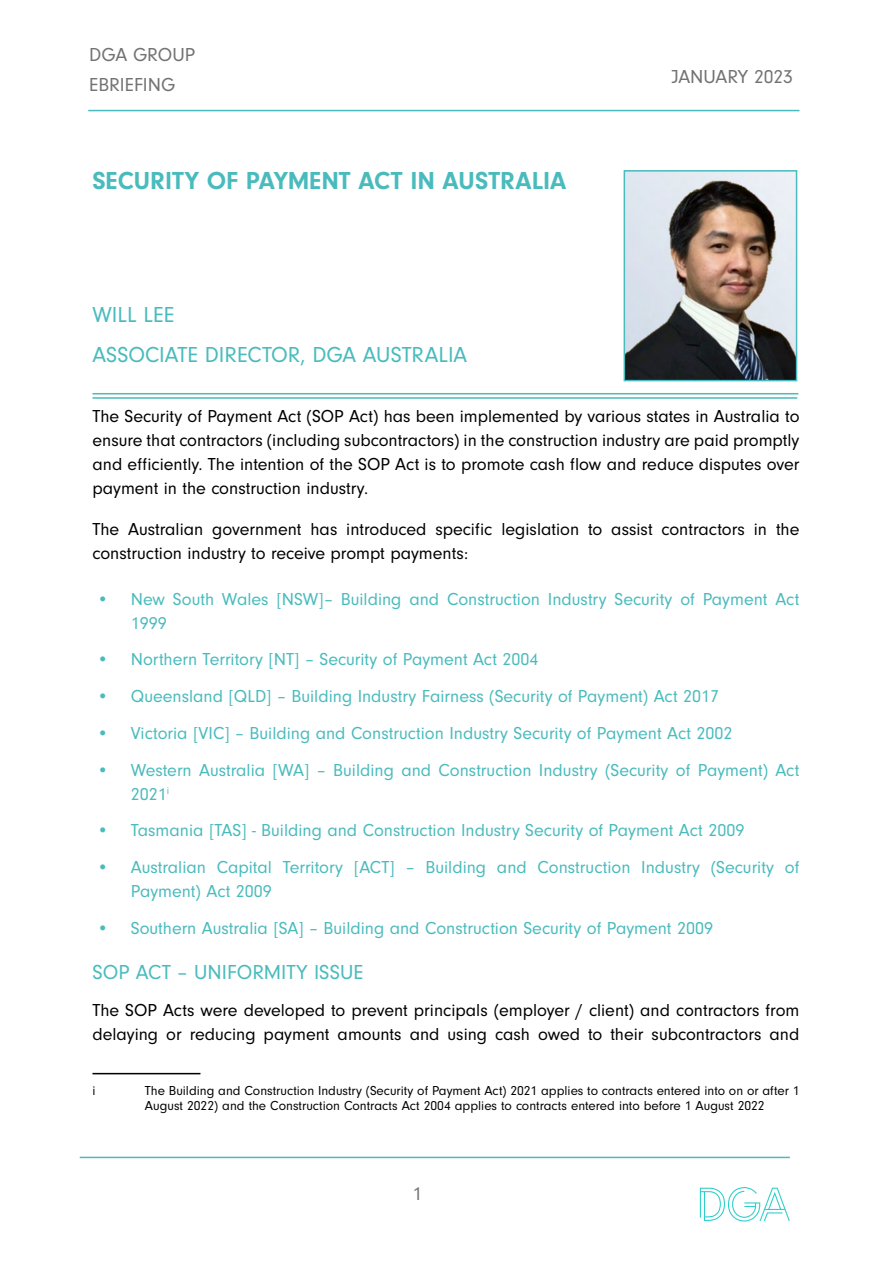
<style>
.page{position:relative;width:893px;height:1263px;background:#fff}
.page>*{position:absolute;margin:0;border:0;box-sizing:border-box;transform-origin:0 0}
.t1{font:700 25.5px "Neuzeit Gro";color:#4abbbd}
.t2{font:22.5px/40.5px "Neuzeit Gro";color:#4abbbd}
.t3{font:21px "Neuzeit Gro";color:#4abbbd}
.t4{font:19.5px/30px "Neuzeit Gro";color:#747373}
.t5{font:18px/24px "Neuzeit Gro";color:#4abbbd}
.t6{font:18px/24px "Neuzeit Gro";color:#000}
.t7{font:13.5px/15px "Neuzeit Gro";color:#000}
</style>
<div class="page">
<hr style="left:80px;top:1157px;width:710px;height:1px;background:#4abbbd">
<svg style="left:700px;top:1187px;width:90px;height:34px"></svg>
<hr style="left:88px;top:110px;width:711px;height:1px;background:#4abbbd">
<img style="left:627px;top:173px;width:167px;height:205px">
<div style="left:624px;top:170px;width:173px;height:211px;border:2px solid #4abbbd"></div>
<hr style="left:92px;top:397px;width:705px;height:2px;background:#4abbbd">
<hr style="left:92px;top:393px;width:706px;height:1px;background:#4abbbd">
<hr style="left:92px;top:1073px;width:108px;height:1px;background:#000">
<p class="t4" style="left:89px;top:40px;width:107px">DGA GROUP<br>EBRIEFING</p>
<h1 class="t1" style="left:92px;top:166px;width:475px">SECURITY OF PAYMENT ACT IN AUSTRALIA</h1>
<p class="t2" style="left:92px;top:295px;width:376px">WILL LEE<br>ASSOCIATE DIRECTOR, DGA AUSTRALIA</p>
<p class="t4" style="left:671px;top:62px;width:123px">JANUARY 2023</p>
<p class="t6" style="left:92px;top:405px;width:708px;text-align:justify">The Security of Payment Act (SOP Act) has been implemented by various states in Australia to ensure that contractors (including subcontractors) in the construction industry are paid promptly and efficiently. The intention of the SOP Act is to promote cash flow and reduce disputes over payment in the construction industry.</p>
<p class="t6" style="left:92px;top:518px;width:708px">The Australian government has introduced specific legislation to assist contractors in the construction industry to receive prompt payments:</p>
<p class="t5" style="left:131px;top:587px;width:670px;text-indent:-34px">• New South Wales [NSW]– Building and Construction Industry Security of Payment Act<br>1999</p>
<p class="t5" style="left:97px;top:648px;width:443px">• Northern Territory [NT] – Security of Payment Act 2004</p>
<p class="t5" style="left:97px;top:684px;width:624px">• Queensland [QLD] – Building Industry Fairness (Security of Payment) Act 2017</p>
<p class="t5" style="left:97px;top:721px;width:637px">• Victoria [VIC] – Building and Construction Industry Security of Payment Act 2002</p>
<p class="t5" style="left:131px;top:758px;width:670px;text-indent:-34px">• Western Australia [WA] – Building and Construction Industry (Security of Payment) Act<br>2021<sup>i</sup></p>
<p class="t5" style="left:97px;top:819px;width:649px">• Tasmania [TAS] - Building and Construction Industry Security of Payment Act 2009</p>
<p class="t5" style="left:131px;top:856px;width:670px;text-indent:-34px">• Australian Capital Territory [ACT] – Building and Construction Industry (Security of<br>Payment) Act 2009</p>
<p class="t5" style="left:97px;top:916px;width:618px">• Southern Australia [SA] – Building and Construction Security of Payment 2009</p>
<p class="t3" style="left:92px;top:961px;width:272px">SOP ACT – UNIFORMITY ISSUE</p>
<p class="t6" style="left:92px;top:998px;width:708px">The SOP Acts were developed to prevent principals (employer / client) and contractors from delaying or reducing payment amounts and using cash owed to their subcontractors and</p>
<p class="t7" style="left:92px;top:1083px;width:5px">i</p>
<p class="t7" style="left:145px;top:1083px;width:656px">The Building and Construction Industry (Security of Payment Act) 2021 applies to contracts entered into on or after 1<br>August 2022) and the Construction Contracts Act 2004 applies to contracts entered into before 1 August 2022</p>
<p class="t4" style="left:412px;top:1179px;width:11px">1</p>
</div>
